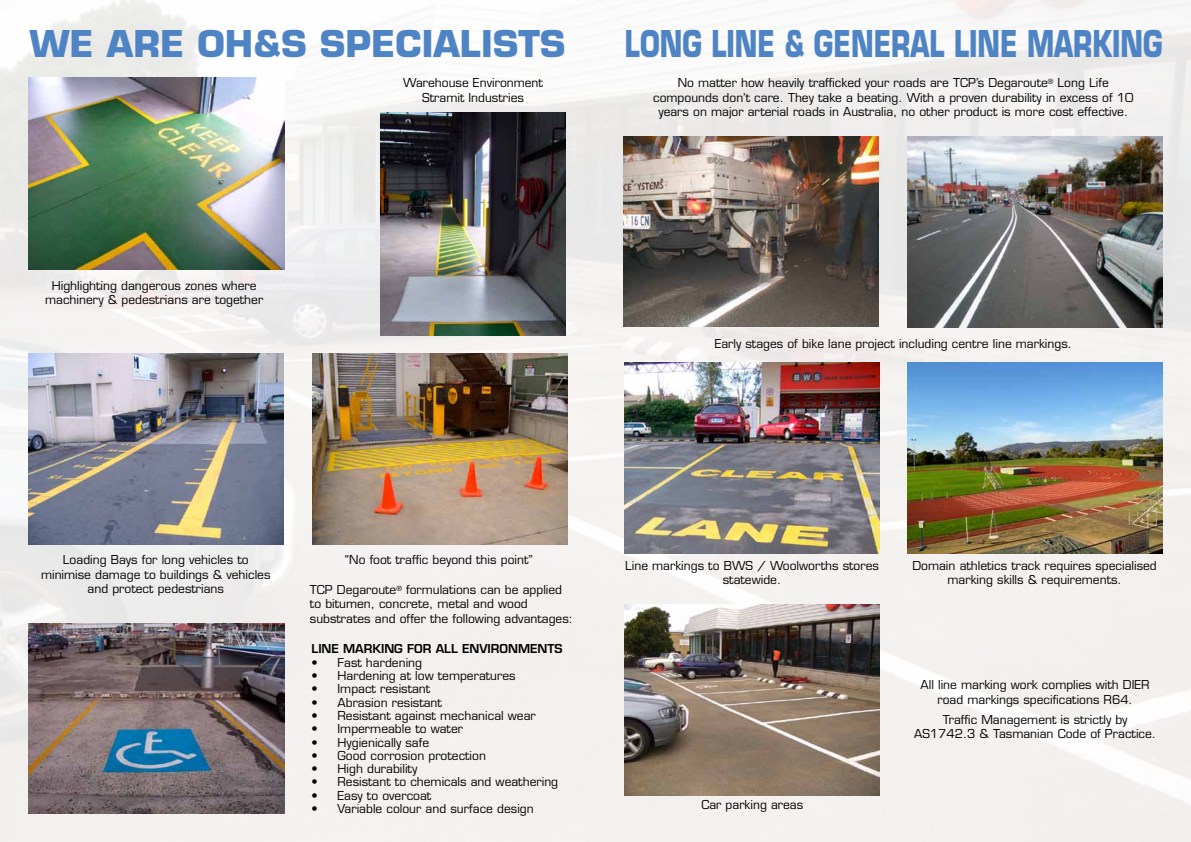
<style>
.page{position:relative;width:1191px;height:842px;background:#fff}
.page>*{position:absolute;margin:0;border:0;box-sizing:border-box;transform-origin:0 0}
.t1{font:700 36px "Eurostile LT";color:#4f84c4;scale:.72 1}
.t2{font:700 36px "Eurostile LT";color:#4f84c4}
.t3{font:12px/14.4px "Eurostile LT";color:#000;text-align:center}
.t4{font:600 12px "Eurostile LT";color:#000}
</style>
<div class="page">
<img style="left:0;top:0;width:1190px;height:842px">
<img style="left:29px;top:624px;width:255px;height:189px">
<img style="left:380px;top:112px;width:186px;height:223px">
<img style="left:29px;top:78px;width:255px;height:191px">
<img style="left:28px;top:353px;width:255px;height:192px">
<img style="left:312px;top:353px;width:255px;height:192px">
<img style="left:624px;top:604px;width:255px;height:191px">
<img style="left:907px;top:136px;width:255px;height:191px">
<img style="left:623px;top:136px;width:255px;height:191px">
<img style="left:624px;top:363px;width:255px;height:191px">
<img style="left:907px;top:363px;width:255px;height:191px">
<h1 class="t2" style="left:30px;top:22px;width:532px">WE ARE OH &amp;S SPECIALISTS</h1>
<p class="t3" style="left:403px;top:76px;width:141px">Warehouse Environment<br>Stramit Industries</p>
<h1 class="t1" style="left:625px;top:22px;width:748px">LONG LINE &amp; GENERAL LINE MARKING</h1>
<p class="t3" style="left:653px;top:76px;width:482px">No matter how heavily trafficked your roads are TCP’s Degaroute<sup>®</sup> Long Life compounds don’t care. They take a beating. With a proven durability in excess of 10 years on major arterial roads in Australia, no other product is more cost effective.</p>
<p class="t3" style="left:45px;top:278px;width:220px">Highlighting dangerous zones where machinery &amp; pedestrians are together</p>
<p class="t3" style="left:714px;top:336px;width:359px">Early stages of bike lane project including centre line markings.</p>
<p class="t3" style="left:41px;top:553px;width:231px">Loading Bays for long vehicles to minimise damage to buildings &amp; vehicles and protect pedestrians</p>
<p class="t3" style="left:345px;top:553px;width:189px">“No foot traffic beyond this point”</p>
<p class="t3" style="left:310px;top:582px;width:264px;text-align:left">TCP Degaroute<sup>®</sup> formulations can be applied to bitumen, concrete, metal and wood substrates and offer the following advantages:</p>
<p class="t4" style="left:311px;top:641px;width:251px">LINE MARKING FOR ALL ENVIRONMENTS</p>
<p class="t3" style="left:311px;top:655px;width:112px">• Fast hardening</p>
<p class="t3" style="left:311px;top:668px;width:206px">• Hardening at low temperatures</p>
<p class="t3" style="left:311px;top:682px;width:120px">• Impact resistant</p>
<p class="t3" style="left:311px;top:695px;width:132px">• Abrasion resistant</p>
<p class="t3" style="left:311px;top:708px;width:226px">• Resistant against mechanical wear</p>
<p class="t3" style="left:311px;top:722px;width:153px">• Impermeable to water</p>
<p class="t3" style="left:311px;top:735px;width:119px">• Hygienically safe</p>
<p class="t3" style="left:311px;top:748px;width:176px">• Good corrosion protection</p>
<p class="t3" style="left:311px;top:762px;width:107px">• High durability</p>
<p class="t3" style="left:311px;top:775px;width:248px">• Resistant to chemicals and weathering</p>
<p class="t3" style="left:311px;top:788px;width:121px">• Easy to overcoat</p>
<p class="t3" style="left:311px;top:801px;width:224px">• Variable colour and surface design</p>
<p class="t3" style="left:625px;top:558px;width:255px">Line markings to BWS / Woolworths stores statewide.</p>
<p class="t3" style="left:912px;top:558px;width:246px">Domain athletics track requires specialised marking skills &amp; requirements.</p>
<p class="t3" style="left:701px;top:797px;width:103px">Car parking areas</p>
<p class="t3" style="left:920px;top:678px;width:230px">All line marking work complies with DIER road markings specifications R64.</p>
<p class="t3" style="left:914px;top:712px;width:243px">Traffic Management is strictly by<br>AS1742.3 &amp; Tasmanian Code of Practice.</p>
</div>
